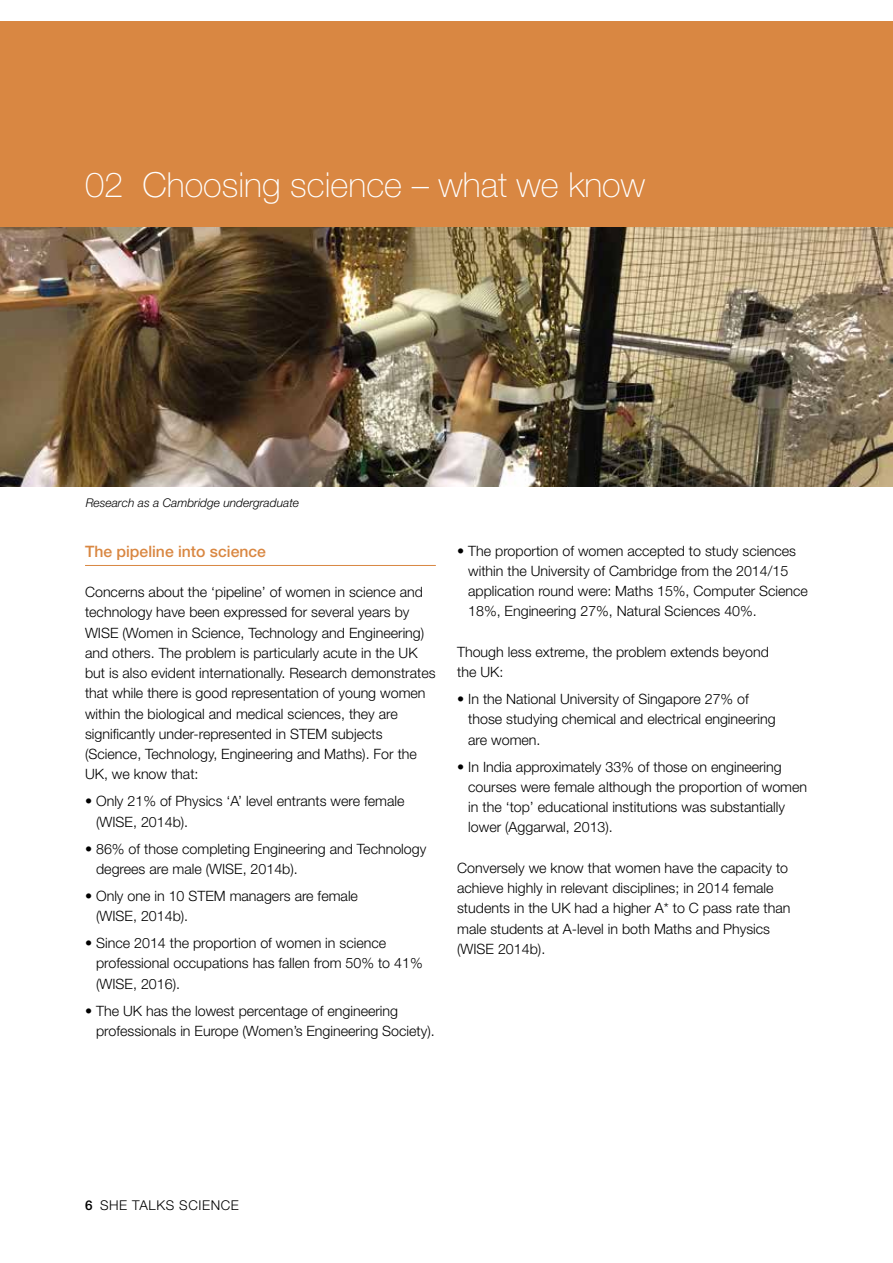
<style>
.page{position:relative;width:893px;height:1263px;background:#fff}
.page>*{position:absolute;margin:0;border:0;box-sizing:border-box;transform-origin:0 0}
.t1{font:100 34.5px "Helvetica Neue";color:#fff}
.t2{font:500 15.75px "Helvetica Neue";color:#d98742}
.t3{font:300 14.25px/20.2px "Helvetica Neue";color:#000}
.t4{font:300 13.5px "Helvetica Neue";letter-spacing:.045em;color:#000}
.t5{font:italic 300 12px "Helvetica Neue";color:#000}
.s1{font-weight:500}
</style>
<div class="page">
<hr style="left:85px;top:565px;width:351px;height:1px;background:#d98742">
<div style="left:0;top:21px;width:893px;height:221px;background:#d98742"></div>
<img style="left:0;top:227px;width:893px;height:260px">
<h1 class="t1" style="left:85px;top:165px;width:562px">02 Choosing science – what we know</h1>
<p class="t5" style="left:86px;top:496px;width:215px">Research as a Cambridge undergraduate</p>
<p class="t2" style="left:85px;top:542px;width:182px">The pipeline into science</p>
<p class="t3" style="left:85px;top:582px;width:352px">Concerns about the ‘pipeline’ of women in science and technology have been expressed for several years by WISE (Women in Science, Technology and Engineering) and others. The problem is particularly acute in the UK but is also evident internationally. Research demonstrates that while there is good representation of young women within the biological and medical sciences, they are significantly under-represented in STEM subjects (Science, Technology, Engineering and Maths). For the UK, we know that:</p>
<p class="t3" style="left:96px;top:791px;width:310px;text-indent:-11px">• Only 21% of Physics ‘A’ level entrants were female (WISE, 2014b).</p>
<p class="t3" style="left:96px;top:838px;width:332px;text-indent:-11px">• 86% of those completing Engineering and Technology degrees are male (WISE, 2014b).</p>
<p class="t3" style="left:96px;top:885px;width:263px;text-indent:-11px">• Only one in 10 STEM managers are female (WISE, 2014b).</p>
<p class="t3" style="left:96px;top:933px;width:328px;text-indent:-11px">• Since 2014 the proportion of women in science professional occupations has fallen from 50% to 41% (WISE, 2016).</p>
<p class="t3" style="left:96px;top:1000px;width:340px;text-indent:-11px">• The UK has the lowest percentage of engineering professionals in Europe (Women’s Engineering Society).</p>
<p class="t3" style="left:468px;top:540px;width:341px;text-indent:-11px">• The proportion of women accepted to study sciences within the University of Cambridge from the 2014/15 application round were: Maths 15%, Computer Science 18%, Engineering 27%, Natural Sciences 40%.</p>
<p class="t3" style="left:457px;top:641px;width:313px">Though less extreme, the problem extends beyond the UK:</p>
<p class="t3" style="left:468px;top:688px;width:309px;text-indent:-11px">• In the National University of Singapore 27% of those studying chemical and electrical engineering are women.</p>
<p class="t3" style="left:468px;top:756px;width:340px;text-indent:-11px">• In India approximately 33% of those on engineering courses were female although the proportion of women in the ‘top’ educational institutions was substantially lower (Aggarwal, 2013).</p>
<p class="t3" style="left:457px;top:857px;width:335px">Conversely we know that women have the capacity to achieve highly in relevant disciplines; in 2014 female students in the UK had a higher A* to C pass rate than male students at A-level in both Maths and Physics (WISE 2014b).</p>
<p class="t4" style="left:85px;top:1197px;width:155px"><span class="s1">6</span> SHE TALKS SCIENCE</p>
</div>
